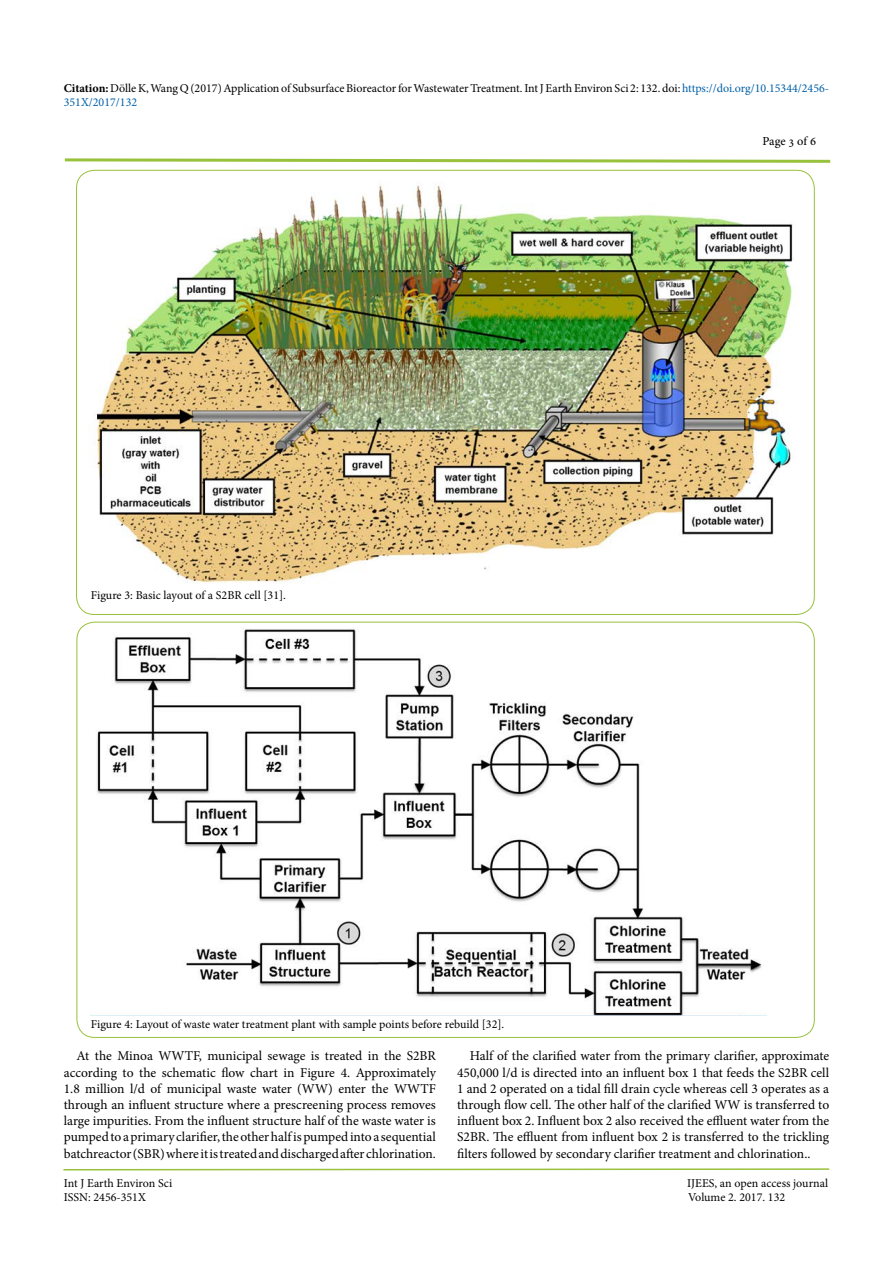
<style>
.page{position:relative;width:893px;height:1263px;background:#fff}
.page>*{position:absolute;margin:0;border:0;box-sizing:border-box;transform-origin:0 0}
.t1{font:13.5px/16.2px "Minion Pro";letter-spacing:-.005em;color:#000;text-align:justify}
.t2{font:12px/14.4px "Minion Pro";color:#000}
.t3{font:12px "Adobe Hebrew";letter-spacing:-.01em;color:#000}
.s1{font-weight:700}
.s2{color:#0060a8}
</style>
<div class="page">
<svg style="left:63px;top:1168px;width:767px;height:3px"></svg>
<svg style="left:64px;top:158px;width:767px;height:5px"></svg>
<img style="left:96px;top:185px;width:697px;height:398px">
<img style="left:96px;top:629px;width:666px;height:386px">
<p class="t2" style="left:64px;top:81px;width:767px"><span class="s1">Citation:</span> Dölle K, Wang Q (2017) Application of Subsurface Bioreactor for Wastewater Treatment. Int J Earth Environ Sci 2: 132. doi: <span class="s2">https://doi.org/10.15344/2456-<br>351X/2017/132</span></p>
<p class="t2" style="left:91px;top:588px;width:197px">Figure 3: Basic layout of a S2BR cell [31].</p>
<p class="t2" style="left:91px;top:1017px;width:415px">Figure 4: Layout of waste water treatment plant with sample points before rebuild [32].</p>
<p class="t3" style="left:763px;top:134px;width:55px">Page 3 of 6</p>
<p class="t1" style="left:64px;top:1048px;width:374px;text-indent:13px">At the Minoa WWTF, municipal sewage is treated in the S2BR according to the schematic flow chart in Figure 4. Approximately 1.8 million l/d of municipal waste water (WW) enter the WWTF through an influent structure where a prescreening process removes large impurities. From the influent structure half of the waste water is pumped to a primary clarifier, the other half is pumped into a sequential batchreactor (SBR) where it is treated and discharged after chlorination.</p>
<p class="t1" style="left:457px;top:1048px;width:374px;text-indent:13px">Half of the clarified water from the primary clarifier, approximate 450,000 l/d is directed into an influent box 1 that feeds the S2BR cell 1 and 2 operated on a tidal fill drain cycle whereas cell 3 operates as a through flow cell. The other half of the clarified WW is transferred to influent box 2. Influent box 2 also received the effluent water from the S2BR. The effluent from influent box 2 is transferred to the trickling filters followed by secondary clarifier treatment and chlorination..</p>
<p class="t2" style="left:64px;top:1176px;width:110px">Int J Earth Environ Sci</p>
<p class="t2" style="left:687px;top:1176px;width:142px">IJEES, an open access journal</p>
<p class="t2" style="left:64px;top:1190px;width:84px">ISSN: 2456-351X</p>
<p class="t2" style="left:688px;top:1190px;width:99px">Volume 2. 2017. 132</p>
</div>
